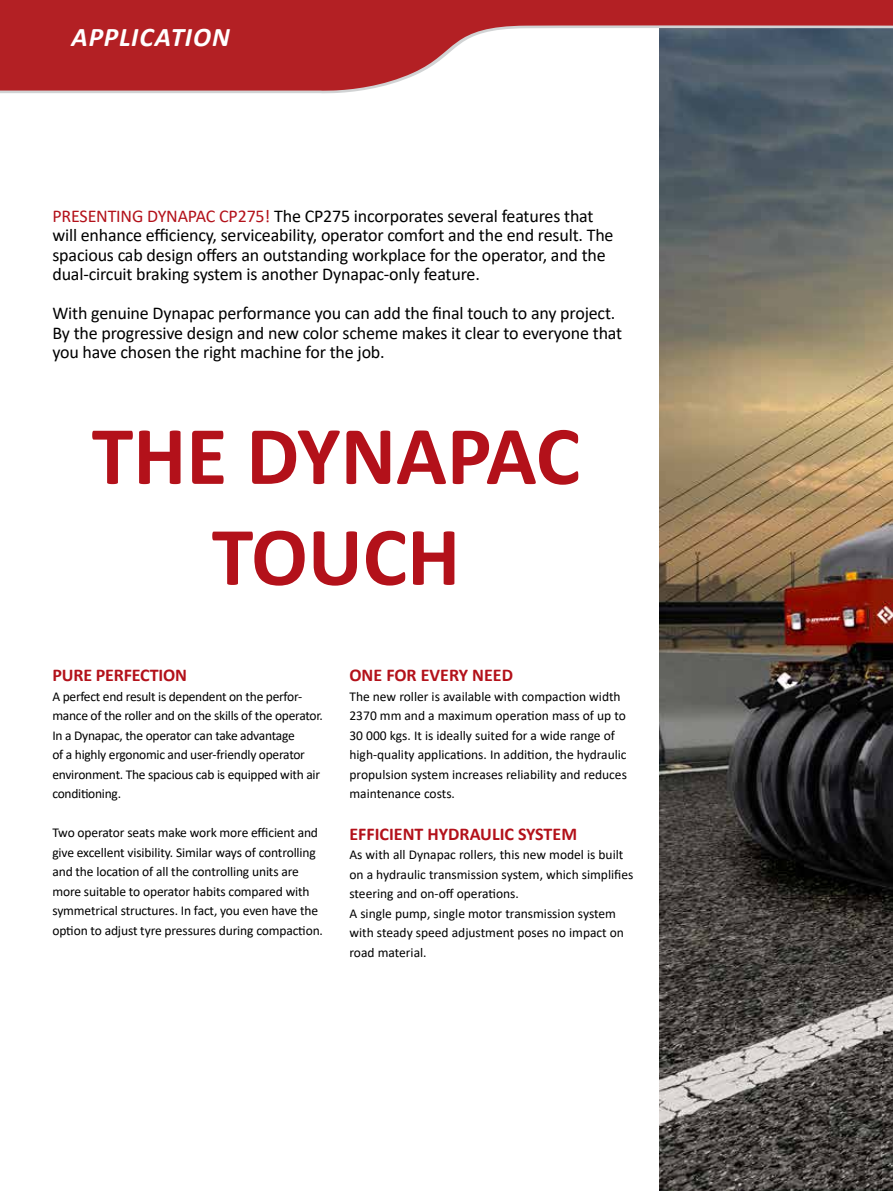
<style>
.page{position:relative;width:893px;height:1191px;background:#fff}
.page>*{position:absolute;margin:0;border:0;box-sizing:border-box;transform-origin:0 0}
.t1{font:700 84px/100.8px "Calibri";color:#b3111a;text-align:center}
.t2{font:italic 700 27px "Calibri";letter-spacing:.03em;color:#fff}
.t3{font:18px/19.5px "Calibri";letter-spacing:-.01em;color:#000}
.t4{font:700 18px "Calibri";color:#b3111a}
.t5{font:13.5px/19.5px "Calibri";letter-spacing:-.01em;color:#000}
.s1{color:#b3111a}
</style>
<div class="page">
<img style="left:659px;top:95px;width:234px;height:1096px">
<svg style="left:0;top:0;width:893px;height:95px"></svg>
<h2 class="t2" style="left:72px;top:18px;width:160px">APPLICATION</h2>
<p class="t3" style="left:52px;top:206px;width:563px"><span class="s1">PRESENTING DYNAPAC CP275!</span> The CP275 incorporates several features that will enhance efficiency, serviceability, operator comfort and the end result. The spacious cab design offers an outstanding workplace for the operator, and the dual-circuit braking system is another Dynapac-only feature.</p>
<h3 class="t3" style="left:52px;top:303px;width:571px">With genuine Dynapac performance you can add the final touch to any project.<br>By the progressive design and new color scheme makes it clear to everyone that you have chosen the right machine for the job.</h3>
<h1 class="t1" style="left:92px;top:404px;width:490px">THE DYNAPAC<br>TOUCH</h1>
<h3 class="t4" style="left:52px;top:662px;width:136px">PURE PERFECTION</h3>
<p class="t5" style="left:52px;top:686px;width:272px">A perfect end result is dependent on the perfor&shy;mance of the roller and on the skills of the operator.<br>In a Dynapac, the operator can take advantage<br>of a highly ergonomic and user-friendly operator environment. The spacious cab is equipped with air conditioning.</p>
<p class="t5" style="left:52px;top:823px;width:272px">Two operator seats make work more efficient and give excellent visibility. Similar ways of controlling and the location of all the controlling units are more suitable to operator habits compared with symmetrical structures. In fact, you even have the option to adjust tyre pressures during compaction.</p>
<h3 class="t4" style="left:349px;top:662px;width:165px">ONE FOR EVERY NEED</h3>
<p class="t5" style="left:349px;top:686px;width:279px">The new roller is available with compaction width 2370 mm and a maximum operation mass of up to 30 000 kgs. It is ideally suited for a wide range of high-quality applications. In addition, the hydraulic propulsion system increases reliability and reduces maintenance costs.</p>
<h3 class="t4" style="left:349px;top:821px;width:229px">EFFICIENT HYDRAULIC SYSTEM</h3>
<p class="t5" style="left:349px;top:844px;width:285px">As with all Dynapac rollers, this new model is built on a hydraulic transmission system, which simplifies steering and on-off operations.<br>A single pump, single motor transmission system with steady speed adjustment poses no impact on road material.</p>
</div>
